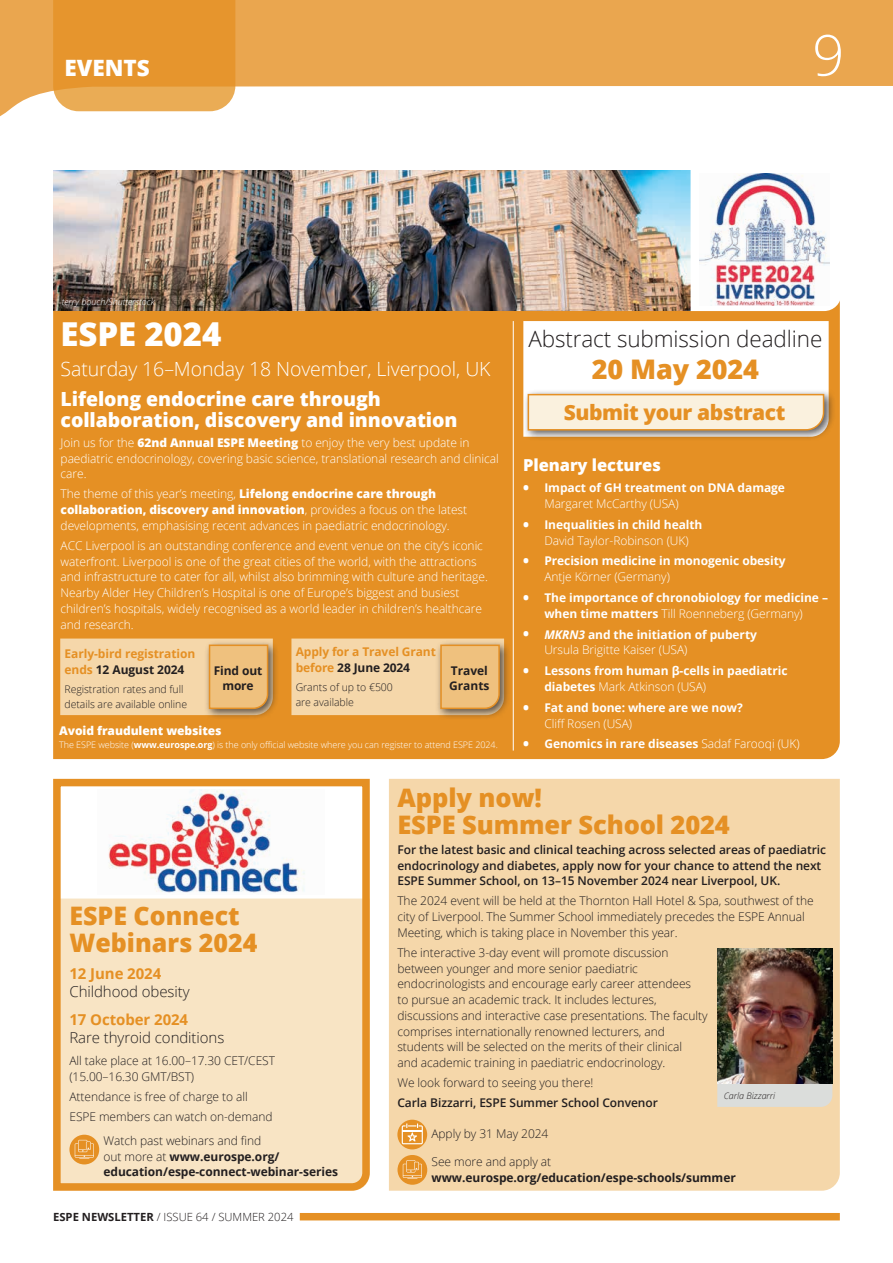
<style>
.page{position:relative;width:893px;height:1263px;background:#fff}
.page>*{position:absolute;margin:0;border:0;box-sizing:border-box;transform-origin:0 0}
.t1{font:300 56.7px "Open Sans";color:#fff}
.t2{font:800 33px "Open Sans";letter-spacing:-.005em;color:#fff}
.t3{font:800 27px "Open Sans";letter-spacing:-.005em;color:#e59024}
.t4{font:800 25.5px/27px "Open Sans";letter-spacing:-.005em;color:#e59024}
.t5{font:300 22.5px "Open Sans";letter-spacing:-.005em;color:#231f20}
.t6{font:800 22.5px "Open Sans";color:#fff}
.t7{font:800 21px "Open Sans";letter-spacing:-.02em;color:#e59024}
.t8{font:800 19.5px/21px "Open Sans";letter-spacing:-.005em;color:#fff}
.t9{font:300 19.5px "Open Sans";letter-spacing:-.005em;color:#fff}
.t10{font:800 16.5px "Open Sans";letter-spacing:-.005em;color:#fff}
.t11{font:300 15px "Open Sans";letter-spacing:-.005em;color:#231f20}
.t12{font:700 15px "Open Sans";letter-spacing:-.005em;color:#e59024}
.t13{font:300 12px/15.8px "Open Sans";letter-spacing:-.005em;color:#231f20}
.t14{font:300 12px/15.8px "Open Sans";letter-spacing:-.005em;color:#fff}
.t15{font:700 12px/15.8px "Open Sans";letter-spacing:-.005em;color:#fff}
.t16{font:600 12px/15.8px "Open Sans";letter-spacing:-.005em;color:#231f20}
.t17{font:700 12px/15.8px "Open Sans";letter-spacing:-.005em;color:#231f20}
.t18{font:700 12px/15.8px "Open Sans";letter-spacing:-.005em;color:#e59024}
.t19{font:800 12px "Open Sans";letter-spacing:-.005em;color:#fff}
.t20{font:300 11.25px "Open Sans";color:#231f20}
.t21{font:300 10.5px/15px "Open Sans";letter-spacing:-.005em;color:#231f20}
.t22{font:300 9px "Open Sans";letter-spacing:-.005em;color:#fff}
.t23{font:italic 300 9px "Open Sans";color:#fff}
.t24{font:italic 300 9px "Open Sans";color:#231f20}
.s1{font-weight:800}
.s2{color:#231f20}
.s3{font-weight:700}
.s4{font-weight:800;font-size:15px}
.s5{font-weight:300}
.s6{font-style:italic}
</style>
<div class="page">
<div style="left:53px;top:310px;width:787px;height:449px;background:#e59024"></div>
<div style="left:300px;top:1213px;width:540px;height:7px;background:#e59024"></div>
<svg style="left:0;top:0;width:893px;height:117px;fill:#eaa64f"></svg>
<div style="left:389px;top:779px;width:451px;height:412px;background:#f5d7aa"></div>
<svg style="left:397px;top:1155px;width:30px;height:30px"></svg>
<svg style="left:403px;top:1160px;width:19px;height:19px"></svg>
<svg style="left:397px;top:1120px;width:30px;height:29px"></svg>
<svg style="left:402px;top:1123px;width:21px;height:21px"></svg>
<svg style="left:53px;top:778px;width:317px;height:413px;background:#f6deb9"></svg>
<div style="left:69px;top:1135px;width:30px;height:29px;background:#e59024;border-radius:50%"></div>
<svg style="left:75px;top:1140px;width:19px;height:19px"></svg>
<img style="left:53px;top:170px;width:638px;height:140px">
<svg style="left:691px;top:173px;width:149px;height:138px"></svg>
<img style="left:700px;top:174px;width:130px;height:132px">
<div style="left:717px;top:1083px;width:115px;height:24px;background:#dbdddb"></div>
<img style="left:717px;top:949px;width:115px;height:134px">
<img style="left:98px;top:790px;width:227px;height:104px">
<hr style="left:513px;top:321px;width:1px;height:429px;background:#fff">
<div style="left:522px;top:389px;width:314px;height:53px;background:#231f20;opacity:.75"></div>
<svg style="left:523px;top:321px;width:306px;height:116px"></svg>
<div style="left:204px;top:639px;width:76px;height:81px;background:#231f20;opacity:.75"></div>
<svg style="left:60px;top:638px;width:213px;height:77px;background:#efcc99"></svg>
<div style="left:435px;top:639px;width:76px;height:81px;background:#231f20;opacity:.75"></div>
<svg style="left:291px;top:638px;width:213px;height:77px;background:#efcc99"></svg>
<h3 class="t6" style="left:64px;top:51px;width:87px">EVENTS</h3>
<h1 class="t1" style="left:812px;top:16px;width:34px">9</h1>
<p class="t23" style="left:62px;top:295px;width:95px">terry bouch/Shutterstock</p>
<h2 class="t2" style="left:61px;top:309px;width:162px">ESPE 2024</h2>
<h3 class="t9" style="left:61px;top:356px;width:431px">Saturday 16–Monday 18 November, Liverpool, UK</h3>
<h3 class="t8" style="left:61px;top:387px;width:398px">Lifelong endocrine care through collaboration, discovery and innovation</h3>
<p class="t14" style="left:61px;top:434px;width:440px">Join us for the <span class="s1">62nd Annual ESPE Meeting</span> to enjoy the very best update in paediatric endocrinology, covering basic science, translational research and clinical care.</p>
<p class="t14" style="left:61px;top:486px;width:408px">The theme of this year’s meeting, <span class="s1">Lifelong endocrine care through collaboration, discovery and innovation</span>, provides a focus on the latest developments, emphasising recent advances in paediatric endocrinology.</p>
<p class="t14" style="left:61px;top:537px;width:429px">ACC Liverpool is an outstanding conference and event venue on the city’s iconic waterfront. Liverpool is one of the great cities of the world, with the attractions and infrastructure to cater for all, whilst also brimming with culture and heritage.<br>Nearby Alder Hey Children’s Hospital is one of Europe’s biggest and busiest children’s hospitals, widely recognised as a world leader in children’s healthcare and research.</p>
<p class="t18" style="left:64px;top:645px;width:132px">Early-bird registration ends <span class="s2">12 August 2024</span></p>
<p class="t21" style="left:64px;top:681px;width:124px">Registration rates and full details are available online</p>
<p class="t18" style="left:296px;top:644px;width:142px">Apply for a Travel Grant before <span class="s2">28 June 2024</span></p>
<p class="t21" style="left:296px;top:680px;width:99px">Grants of up to €500 are available</p>
<p class="t17" style="left:214px;top:663px;width:50px;line-height:15px;text-align:center">Find out more</p>
<p class="t17" style="left:449px;top:663px;width:42px;line-height:15px">Travel<br>Grants</p>
<p class="t19" style="left:59px;top:721px;width:164px">Avoid fraudulent websites</p>
<p class="t22" style="left:59px;top:739px;width:440px">The ESPE website (<span class="s3">www.eurospe.org</span>) is the only official website where you can register to attend ESPE 2024.</p>
<h3 class="t5" style="left:528px;top:323px;width:295px">Abstract submission deadline</h3>
<h3 class="t3" style="left:592px;top:348px;width:169px">20 May 2024</h3>
<h3 class="t7" style="left:564px;top:397px;width:223px">Submit your abstract</h3>
<h3 class="t10" style="left:523px;top:453px;width:139px">Plenary lectures</h3>
<p class="t15" style="left:544px;top:480px;width:242px;text-indent:-21px"><span class="s4">•</span> Impact of GH treatment on DNA damage<br><span class="s5">Margaret McCarthy (USA)</span></p>
<p class="t15" style="left:544px;top:516px;width:160px;text-indent:-21px"><span class="s4">•</span> Inequalities in child health<br><span class="s5">David Taylor-Robinson (UK)</span></p>
<p class="t15" style="left:544px;top:553px;width:243px;text-indent:-21px"><span class="s4">•</span> Precision medicine in monogenic obesity<br><span class="s5">Antje Körner (Germany)</span></p>
<p class="t15" style="left:523px;top:589px;width:306px;text-align:center"><span class="s4">•</span> The importance of chronobiology for medicine – when time matters <span class="s5">Till Roenneberg (Germany)</span></p>
<p class="t15" style="left:544px;top:626px;width:214px;text-indent:-21px"><span class="s4">•</span> <span class="s6">MKRN3</span> and the initiation of puberty<br><span class="s5">Ursula Brigitte Kaiser (USA)</span></p>
<p class="t15" style="left:544px;top:663px;width:245px;text-indent:-21px"><span class="s4">•</span> Lessons from human β-cells in paediatric diabetes <span class="s5">Mark Atkinson (USA)</span></p>
<p class="t15" style="left:544px;top:699px;width:200px;text-indent:-21px"><span class="s4">•</span> Fat and bone: where are we now?<br><span class="s5">Cliff Rosen (USA)</span></p>
<p class="t15" style="left:523px;top:736px;width:278px"><span class="s4">•</span> Genomics in rare diseases <span class="s5">Sadaf Farooqi (UK)</span></p>
<h3 class="t4" style="left:69px;top:901px;width:190px">ESPE Connect<br>Webinars 2024</h3>
<p class="t12" style="left:69px;top:963px;width:93px">12 June 2024</p>
<p class="t11" style="left:69px;top:981px;width:122px">Childhood obesity</p>
<p class="t12" style="left:69px;top:1009px;width:120px">17 October 2024</p>
<p class="t11" style="left:69px;top:1028px;width:156px">Rare thyroid conditions</p>
<p class="t13" style="left:69px;top:1052px;width:207px">All take place at 16.00–17.30 CET/CEST (15.00–16.30 GMT/BST)</p>
<p class="t13" style="left:69px;top:1086px;width:205px;line-height:20px">Attendance is free of charge to all<br>ESPE members can watch on-demand</p>
<p class="t17" style="left:103px;top:1132px;width:236px"><span class="s5">Watch past webinars and find<br>out more at</span> www.eurospe.org/ education/espe-connect-webinar-series</p>
<p class="t20" style="left:53px;top:1209px;width:242px"><span class="s3">ESPE NEWSLETTER</span> / ISSUE 64 / SUMMER 2024</p>
<h3 class="t4" style="left:397px;top:783px;width:334px">Apply now!<br>ESPE Summer School 2024</h3>
<p class="t16" style="left:397px;top:841px;width:430px">For the latest basic and clinical teaching across selected areas of paediatric endocrinology and diabetes, apply now for your chance to attend the next<br>ESPE Summer School, on 13–15 November 2024 near Liverpool, UK.</p>
<p class="t13" style="left:397px;top:893px;width:418px">The 2024 event will be held at the Thornton Hall Hotel &amp; Spa, southwest of the city of Liverpool. The Summer School immediately precedes the ESPE Annual<br>Meeting, which is taking place in November this year.</p>
<p class="t13" style="left:397px;top:944px;width:312px">The interactive 3-day event will promote discussion between younger and more senior paediatric endocrinologists and encourage early career attendees<br>to pursue an academic track. It includes lectures, discussions and interactive case presentations. The faculty comprises internationally renowned lecturers, and students will be selected on the merits of their clinical<br>and academic training in paediatric endocrinology.</p>
<p class="t13" style="left:397px;top:1074px;width:197px">We look forward to seeing you there!</p>
<p class="t16" style="left:397px;top:1094px;width:262px">Carla Bizzarri, ESPE Summer School Convenor</p>
<p class="t13" style="left:431px;top:1125px;width:119px">Apply by 31 May 2024</p>
<p class="t13" style="left:431px;top:1154px;width:121px">See more and apply at</p>
<p class="t17" style="left:431px;top:1169px;width:306px">www.eurospe.org/education/espe-schools/summer</p>
<p class="t24" style="left:724px;top:1089px;width:53px">Carla Bizzarri</p>
</div>
